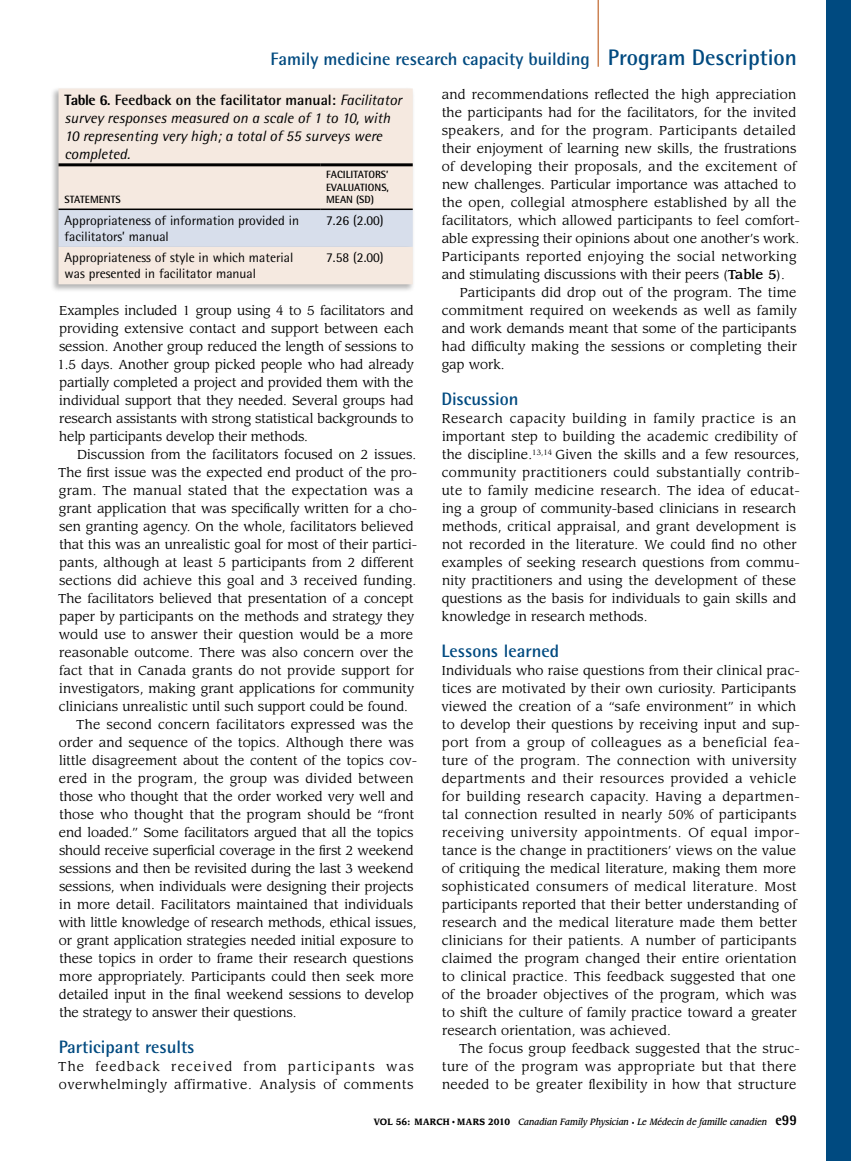
<style>
.page{position:relative;width:851px;height:1161px;background:#fff}
.page>*{position:absolute;margin:0;border:0;box-sizing:border-box;transform-origin:0 0}
.t1{font:700 18px "Rotis Semi Sans Std";color:#004a80}
.t2{font:italic 15px/18px "Rotis Semi Sans Std";color:#000}
.t3{font:13.5px/16.2px "Rotis Semi Sans Std";color:#000}
.t4{font:12.75px/18px "Leawood Std";letter-spacing:.01em;color:#000}
.t5{font:12.75px "Leawood Std";letter-spacing:-.01em;color:#000}
.t6{font:12.75px/18px "Leawood Std";letter-spacing:.045em;color:#000}
.t7{font:700 10.5px/12.6px "Rotis Semi Sans Std";color:#000;text-align:justify}
.t8{font:italic 500 9px "Leawood Std";color:#000;scale:.9 1}
.s1{font-size:22.5px}
.s2{font-weight:800;font-style:normal}
.s3{font-weight:700;font-style:normal}
.s4{font-weight:500}
.s5{font-family:"Times";font-weight:400;font-style:normal}
.s6{font-style:normal;font-size:6px}
.s7{font-family:"Rotis Semi Sans Std";font-weight:800;font-style:normal;font-size:15px}
</style>
<div class="page">
<div style="left:826px;top:0;width:24px;height:1161px;background:#004a80"></div>
<hr style="left:597px;top:0;width:2px;height:67px;background:#cc8354">
<div style="left:51px;top:86px;width:364px;height:207px;background:#000;opacity:.3"></div>
<div style="left:58px;top:88px;width:354px;height:196px;background:#f5e9e0"></div>
<div style="left:58px;top:210px;width:354px;height:37px;background:#d7deeb"></div>
<hr style="left:58px;top:163px;width:262px;height:3px;background:#000">
<hr style="left:320px;top:163px;width:93px;height:3px;background:#000">
<hr style="left:58px;top:209px;width:262px;height:1px;background:#000">
<hr style="left:320px;top:209px;width:93px;height:1px;background:#000">
<h1 class="t1" style="left:270px;top:48px;width:528px">Family medicine research capacity building <span class="s1">Program Description</span></h1>
<p class="t2" style="left:64px;top:91px;width:339px"><span class="s2">Table 6</span><span class="s3">. Feedback on the facilitator manual:</span> Facilitator survey responses measured on a scale of 1 to 10, with 10 representing very high; a total of 55 surveys were completed.</p>
<p class="t7" style="left:64px;top:193px;width:52px">Statem ents</p>
<p class="t7" style="left:326px;top:168px;width:64px">Facilitators’ Evaluations, Mean (SD)</p>
<p class="t3" style="left:64px;top:212px;width:236px">Appropriateness of information provided in facilitators’ manual</p>
<p class="t3" style="left:326px;top:212px;width:59px">7.26 (2.00)</p>
<p class="t3" style="left:64px;top:249px;width:230px">Appropriateness of style in which material was presented in facilitator manual</p>
<p class="t3" style="left:326px;top:249px;width:59px">7.58 (2.00)</p>
<p class="t4" style="left:57px;top:302px;width:358px;text-align:justify">Examples included 1 group using 4 to 5 facilitators and providing extensive contact and support between each session. Another group reduced the length of sessions to 1.5 days. Another group picked people who had already partially completed a project and provided them with the individual support that they needed. Several groups had research assistants with strong statistical backgrounds to help participants develop their methods.</p>
<p class="t4" style="left:77px;top:446px;width:340px">Discussion from the facilitators focused on 2 issues.</p>
<p class="t4" style="left:58px;top:464px;width:360px">The first issue was the expected end product of the pro-</p>
<p class="t4" style="left:59px;top:482px;width:356px">gram. The manual stated that the expectation was a</p>
<p class="t4" style="left:59px;top:500px;width:360px">grant application that was specifically written for a cho-</p>
<p class="t4" style="left:59px;top:518px;width:356px">sen granting agency. On the whole, facilitators believed</p>
<p class="t4" style="left:59px;top:536px;width:359px">that this was an unrealistic goal for most of their partici-</p>
<p class="t4" style="left:59px;top:554px;width:356px">pants, although at least 5 participants from 2 different</p>
<p class="t4" style="left:59px;top:572px;width:359px">sections did achieve this goal and 3 received funding.</p>
<p class="t4" style="left:58px;top:590px;width:357px">The facilitators believed that presentation of a concept</p>
<p class="t4" style="left:59px;top:608px;width:356px">paper by participants on the methods and strategy they</p>
<p class="t4" style="left:59px;top:626px;width:356px">would use to answer their question would be a more</p>
<p class="t4" style="left:59px;top:644px;width:356px">reasonable outcome. There was also concern over the</p>
<p class="t4" style="left:59px;top:662px;width:356px">fact that in Canada grants do not provide support for</p>
<p class="t4" style="left:59px;top:680px;width:356px">investigators, making grant applications for community</p>
<p class="t4" style="left:59px;top:698px;width:350px">clinicians unrealistic until such support could be found.</p>
<p class="t4" style="left:76px;top:716px;width:338px">The second concern facilitators expressed was the</p>
<p class="t4" style="left:59px;top:734px;width:356px">order and sequence of the topics. Although there was</p>
<p class="t4" style="left:59px;top:752px;width:360px">little disagreement about the content of the topics cov-</p>
<p class="t4" style="left:59px;top:770px;width:356px">ered in the program, the group was divided between</p>
<p class="t5" style="left:59px;top:789px;width:356px">those who thought that the order worked very well and</p>
<p class="t4" style="left:59px;top:806px;width:356px">those who thought that the program should be “front</p>
<p class="t5" style="left:59px;top:825px;width:356px">end loaded.” Some facilitators argued that all the topics</p>
<p class="t5" style="left:59px;top:843px;width:356px">should receive superficial coverage in the first 2 weekend</p>
<p class="t5" style="left:59px;top:861px;width:356px">sessions and then be revisited during the last 3 weekend</p>
<p class="t5" style="left:59px;top:879px;width:356px">sessions, when individuals were designing their projects</p>
<p class="t4" style="left:59px;top:896px;width:355px">in more detail. Facilitators maintained that individuals</p>
<p class="t5" style="left:59px;top:915px;width:359px">with little knowledge of research methods, ethical issues,</p>
<p class="t5" style="left:59px;top:933px;width:356px">or grant application strategies needed initial exposure to</p>
<p class="t4" style="left:59px;top:950px;width:355px">these topics in order to frame their research questions</p>
<p class="t4" style="left:59px;top:968px;width:356px">more appropriately. Participants could then seek more</p>
<p class="t4" style="left:59px;top:986px;width:356px">detailed input in the final weekend sessions to develop</p>
<p class="t5" style="left:59px;top:1005px;width:239px">the strategy to answer their questions.</p>
<h1 class="t1" style="left:59px;top:1036px;width:137px">Participant results</h1>
<p class="t6" style="left:58px;top:1058px;width:357px">The feedback received from participants was overwhelmingly affirmative. Analysis of comments</p>
<p class="t4" style="left:441px;top:86px;width:360px">and recommendations reflected the high appreciation the participants had for the facilitators, for the invited speakers, and for the program. Participants detailed their enjoyment of learning new skills, the frustrations of developing their proposals, and the excitement of new challenges. Particular importance was attached to the open, collegial atmosphere established by all the facilitators, which allowed participants to feel comfort&shy;able expressing their opinions about one another’s work.<br>Participants reported enjoying the social networking and stimulating discussions with their peers (<span class="s4">Table 5</span>).</p>
<p class="t4" style="left:441px;top:284px;width:357px;text-align:justify;text-indent:18px">Participants did drop out of the program. The time commitment required on weekends as well as family and work demands meant that some of the participants had difficulty making the sessions or completing their gap work.</p>
<h1 class="t1" style="left:441px;top:388px;width:78px">Discussion</h1>
<p class="t4" style="left:441px;top:410px;width:360px">Research capacity building in family practice is an important step to building the academic credibility of the discipline.<sup>13,14</sup> Given the skills and a few resources, community practitioners could substantially contrib&shy;ute to family medicine research. The idea of educat&shy;ing a group of community-based clinicians in research methods, critical appraisal, and grant development is not recorded in the literature. We could find no other examples of seeking research questions from commu&shy;nity practitioners and using the development of these questions as the basis for individuals to gain skills and knowledge in research methods.</p>
<h1 class="t1" style="left:441px;top:640px;width:119px">Lessons learned</h1>
<p class="t4" style="left:441px;top:662px;width:360px">Individuals who raise questions from their clinical prac&shy;tices are motivated by their own curiosity. Participants viewed the creation of a “safe environment” in which to develop their questions by receiving input and sup&shy;port from a group of colleagues as a beneficial fea&shy;ture of the program. The connection with university departments and their resources provided a vehicle for building research capacity. Having a departmen&shy;tal connection resulted in nearly 50% of participants receiving university appointments. Of equal impor&shy;tance is the change in practitioners’ views on the value of critiquing the medical literature, making them more sophisticated consumers of medical literature. Most participants reported that their better understanding of research and the medical literature made them better clinicians for their patients. A number of participants claimed the program changed their entire orientation to clinical practice. This feedback suggested that one of the broader objectives of the program, which was to shift the culture of family practice toward a greater research orientation, was achieved.</p>
<p class="t4" style="left:442px;top:1040px;width:359px;text-indent:17px">The focus group feedback suggested that the struc&shy;ture of the program was appropriate but that there needed to be greater flexibility in how that structure</p>
<p class="t8" style="left:374px;top:1116px;width:471px"><span class="s3">VOL 56: MARCH</span> <span class="s5">•</span> <span class="s3">MARS 2010</span> Canadian Family Physician <span class="s6">•</span> Le Médecin de famille canadien <span class="s7">e99</span></p>
</div>
